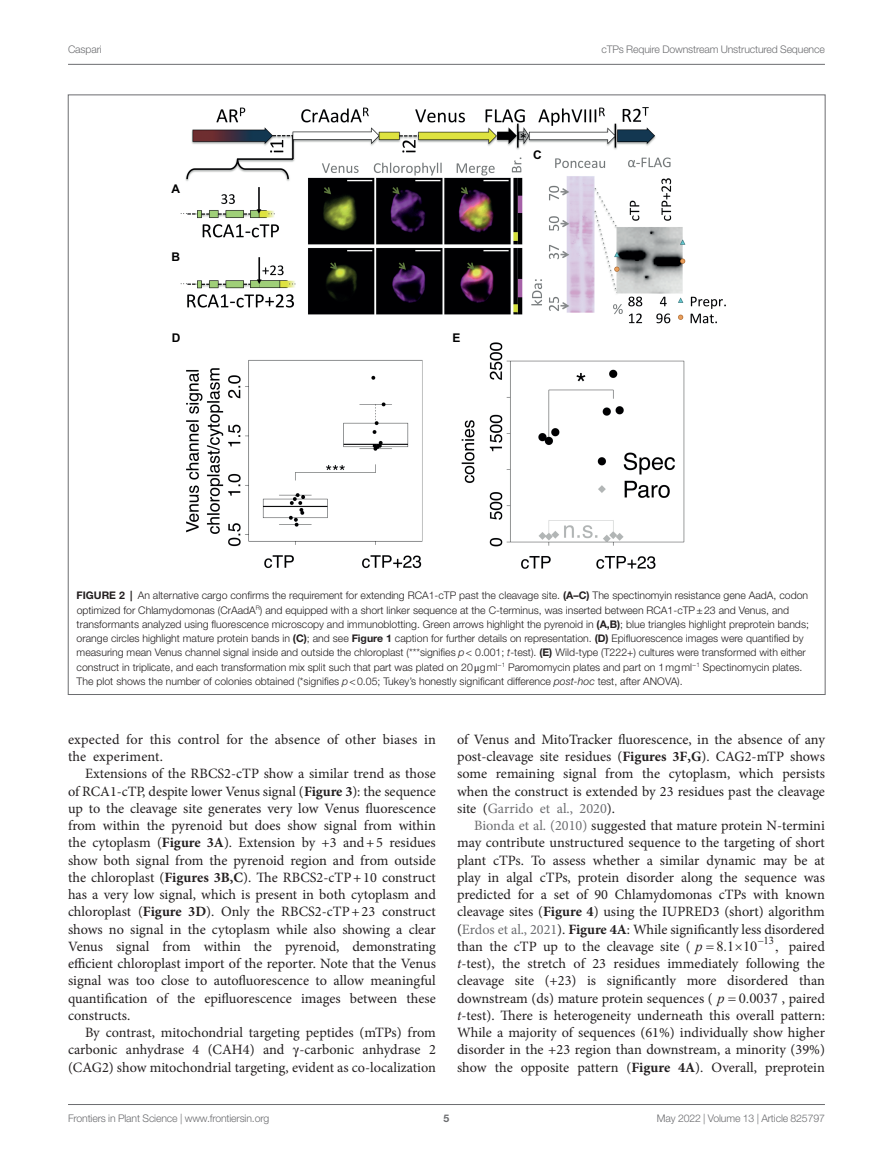
<style>
.page{position:relative;width:893px;height:1170px;background:#fff}
.page>*{position:absolute;margin:0;border:0;box-sizing:border-box;transform-origin:0 0}
.TEXT{font:14.25px/17.2px "Minion Pro";color:#231f20;text-align:justify}
.spi-math-img{font:14.25px "Times New Roman";color:#231f20}
.t1{font:700 12px "Arial";color:#000001}
.FIG_LEG{font:300 10.5px/14.2px "Helvetica Neue LT Std";color:#231f20}
.t2{font:300 10.5px "Helvetica Neue LT Std";letter-spacing:-.015em;color:#6c6d70}
.t3{font:700 10.5px "Helvetica Neue LT Std";color:#6c6d70}
.s1{font-weight:700}
.s2{font-style:italic}
.s3{font-family:"STIX General";font-weight:400}
.s4{font-family:"STIX General"}
.s5{color:#6c6d70}
.s6{font-family:"Times New Roman";font-style:italic}
.s7{font-family:"Times New Roman"}
</style>
<div class="page">
<hr style="left:68px;top:64px;width:757px;height:1px;background:#6c6d70">
<hr style="left:68px;top:1104px;width:757px;height:1px;background:#6c6d70">
<img style="left:180px;top:107px;width:546px;height:462px">
<p class="t2" style="left:68px;top:42px;width:35px">Caspari</p>
<p class="t2" style="left:601px;top:42px;width:225px">cTPs Require Downstream Unstructured Sequence</p>
<p class="t1" style="left:171px;top:181px;width:10px">A</p>
<p class="t1" style="left:171px;top:249px;width:10px">B</p>
<p class="t1" style="left:172px;top:330px;width:10px">D</p>
<p class="t1" style="left:452px;top:330px;width:10px">E</p>
<p class="t1" style="left:533px;top:147px;width:10px">C</p>
<p class="FIG_LEG" style="left:77px;top:588px;width:734px"><span class="s1">FIGURE 2 |</span> An alternative cargo confirms the requirement for extending RCA1-cTP past the cleavage site. <span class="s1">(A–C)</span> The spectinomyin resistance gene AadA, codon optimized for Chlamydomonas (CrAadA<sup>R</sup>) and equipped with a short linker sequence at the C-terminus, was inserted between RCA1-cTP±23 and Venus, and transformants analyzed using fluorescence microscopy and immunoblotting. Green arrows highlight the pyrenoid in <span class="s1">(A,B)</span>; blue triangles highlight preprotein bands; orange circles highlight mature protein bands in <span class="s1">(C)</span>; and see <span class="s1">Figure 1</span> caption for further details on representation. <span class="s1">(D)</span> Epifluorescence images were quantified by measuring mean Venus channel signal inside and outside the chloroplast (***signifies <span class="s2">p&lt;</span> 0.001; <span class="s2">t</span>-test). <span class="s1">(E)</span> Wild-type (T222+) cultures were transformed with either construct in triplicate, and each transformation mix split such that part was plated on 20<span class="s3">μ</span>gml<sup>−</sup><sup>1</sup> Paromomycin plates and part on 1mgml<sup>−</sup><sup>1</sup> Spectinomycin plates.<br>The plot shows the number of colonies obtained (*signifies <span class="s2">p</span>&lt;0.05; Tukey’s honestly significant difference <span class="s2">post-hoc</span> test, after ANOVA).</p>
<p class="TEXT" style="left:68px;top:730px;width:369px">expected for this control for the absence of other biases in the experiment.</p>
<p class="TEXT" style="left:68px;top:765px;width:369px;text-indent:17px">Extensions of the RBCS2-cTP show a similar trend as those of RCA1-cTP, despite lower Venus signal (<span class="s1">Figure 3</span>): the sequence up to the cleavage site generates very low Venus fluorescence from within the pyrenoid but does show signal from within the cytoplasm (<span class="s1">Figure 3A</span>). Extension by +3 and+5 residues show both signal from the pyrenoid region and from outside the chloroplast (<span class="s1">Figures 3B,C</span>). The RBCS2-cTP+10 construct has a very low signal, which is present in both cytoplasm and chloroplast (<span class="s1">Figure 3D</span>). Only the RBCS2-cTP+23 construct shows no signal in the cytoplasm while also showing a clear Venus signal from within the pyrenoid, demonstrating efficient chloroplast import of the reporter. Note that the Venus signal was too close to autofluorescence to allow meaningful quantification of the epifluorescence images between these constructs.</p>
<p class="TEXT" style="left:68px;top:1023px;width:369px;text-indent:17px">By contrast, mitochondrial targeting peptides (mTPs) from carbonic anhydrase 4 (CAH4) and <span class="s4">γ</span>-carbonic anhydrase 2 (CAG2) show mitochondrial targeting, evident as co-localization</p>
<p class="TEXT" style="left:457px;top:730px;width:369px">of Venus and MitoTracker fluorescence, in the absence of any post-cleavage site residues (<span class="s1">Figures 3F,G</span>). CAG2-mTP shows some remaining signal from the cytoplasm, which persists when the construct is extended by 23 residues past the cleavage site (<span class="s5">Garrido et al., 2020</span>).</p>
<p class="TEXT" style="left:457px;top:816px;width:369px;text-indent:17px"><span class="s5">Bionda et al. (2010)</span> suggested that mature protein N-termini may contribute unstructured sequence to the targeting of short plant cTPs. To assess whether a similar dynamic may be at play in algal cTPs, protein disorder along the sequence was predicted for a set of 90 Chlamydomonas cTPs with known cleavage sites (<span class="s1">Figure 4</span>) using the IUPRED3 (short) algorithm (<span class="s5">Erdos et al., 2021</span>). <span class="s1">Figure 4A</span>: While significantly less disordered than the cTP up to the cleavage site ( <span class="s6">p</span></p>
<p class="spi-math-img" style="left:716px;top:941px;width:64px">8 1 10 <sup>13</sup>,</p>
<p class="spi-math-img" style="left:723px;top:941px;width:5px">.</p>
<p class="TEXT" style="left:457px;top:937px;width:369px;text-indent:332px">paired <span class="s2">t</span>-test), the stretch of 23 residues immediately following the cleavage site (+23) is significantly more disordered than downstream (ds) mature protein sequences ( <span class="s6">p</span> <span class="s7">0 0037</span> , paired</p>
<p class="spi-math-img" style="left:746px;top:992px;width:5px">.</p>
<p class="TEXT" style="left:457px;top:1006px;width:369px"><span class="s2">t</span>-test). There is heterogeneity underneath this overall pattern:<br>While a majority of sequences (61%) individually show higher disorder in the +23 region than downstream, a minority (39%) show the opposite pattern (<span class="s1">Figure 4A</span>). Overall, preprotein</p>
<p class="t2" style="left:68px;top:1111px;width:203px">Frontiers in Plant Science | www.frontiersin.org</p>
<p class="t3" style="left:444px;top:1111px;width:7px">5</p>
<p class="t2" style="left:657px;top:1111px;width:169px">May 2022 | Volume 13 | Article 825797</p>
</div>
